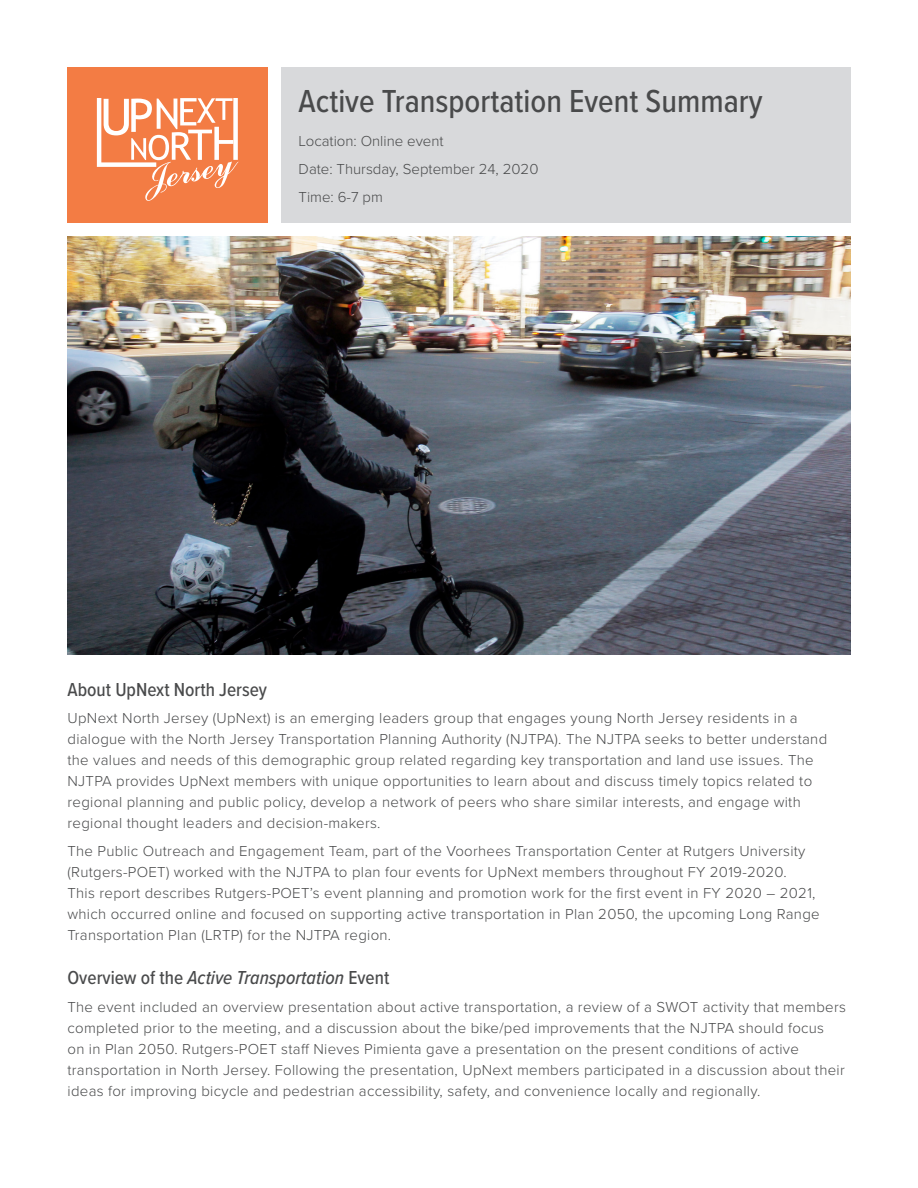
<style>
.page{position:relative;width:918px;height:1188px;background:#fff}
.page>*{position:absolute;margin:0;border:0;box-sizing:border-box;transform-origin:0 0}
.t1{font:500 33px "Proxima Nova Cond";color:#494a4b}
.Headings{font:italic 500 19.5px "Proxima Nova Cond";color:#494a4b}
.Headings-2{font:500 19.5px "Proxima Nova Cond";color:#494a4b}
.Body{font:300 15px/21px "Proxima Nova";letter-spacing:.02em;color:#494a4b}
.Body-2{font:300 15px "Proxima Nova";color:#494a4b}
.s1{font-style:normal}
</style>
<div class="page">
<div style="left:281px;top:68px;width:569px;height:155px;background:#d7d8da"></div>
<div style="left:68px;top:68px;width:200px;height:155px;background:#f37c44"></div>
<svg style="left:97px;top:99px;width:142px;height:102px"></svg>
<img style="left:68px;top:237px;width:782px;height:417px">
<p class="t1" style="left:299px;top:77px;width:465px">Active Transportation Event Summary</p>
<p class="Body-2" style="left:299px;top:130px;width:147px">Location: Online event</p>
<p class="Body-2" style="left:299px;top:158px;width:241px">Date: Thursday, September 24, 2020</p>
<p class="Body" style="left:299px;top:186px;width:86px">Time: 6-7 pm</p>
<p class="Headings-2" style="left:68px;top:675px;width:201px">About UpNext North Jersey</p>
<p class="Body" style="left:68px;top:707px;width:761px">UpNext North Jersey (UpNext) is an emerging leaders group that engages young North Jersey residents in a dialogue with the North Jersey Transportation Planning Authority (NJTPA). The NJTPA seeks to better understand the values and needs of this demographic group related regarding key transportation and land use issues. The NJTPA provides UpNext members with unique opportunities to learn about and discuss timely topics related to regional planning and public policy, develop a network of peers who share similar interests, and engage with regional thought leaders and decision-makers.</p>
<p class="Body" style="left:68px;top:840px;width:754px">The Public Outreach and Engagement Team, part of the Voorhees Transportation Center at Rutgers University (Rutgers-POET) worked with the NJTPA to plan four events for UpNext members throughout FY 2019-2020.<br>This report describes Rutgers-POET’s event planning and promotion work for the first event in FY 2020 – 2021, which occurred online and focused on supporting active transportation in Plan 2050, the upcoming Long Range Transportation Plan (LRTP) for the NJTPA region.</p>
<p class="Headings" style="left:68px;top:963px;width:323px"><span class="s1">Overview of the</span> Active Transportation <span class="s1">Event</span></p>
<p class="Body" style="left:68px;top:995px;width:780px">The event included an overview presentation about active transportation, a review of a SWOT activity that members completed prior to the meeting, and a discussion about the bike/ped improvements that the NJTPA should focus<br>on in Plan 2050. Rutgers-POET staff Nieves Pimienta gave a presentation on the present conditions of active transportation in North Jersey. Following the presentation, UpNext members participated in a discussion about their ideas for improving bicycle and pedestrian accessibility, safety, and convenience locally and regionally.</p>
</div>
